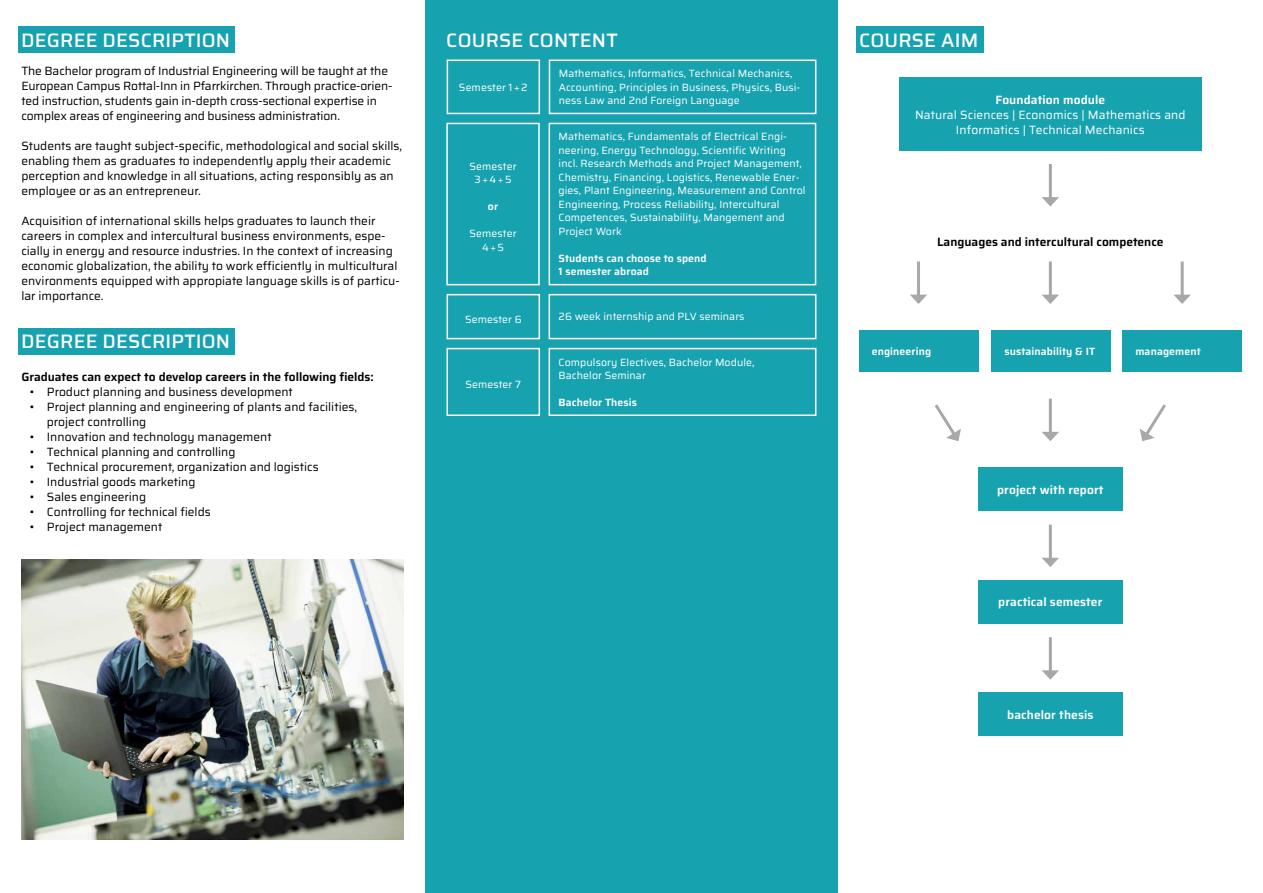
<style>
.page{position:relative;width:1263px;height:893px;background:#fff}
.page>*{position:absolute;margin:0;border:0;box-sizing:border-box;transform-origin:0 0}
.t1{font:500 19.5px "Saira";letter-spacing:.01em;color:#fff}
.t2{font:12px/15px "Saira";color:#000}
.t3{font:600 12px "Saira";color:#000}
.t4{font:12px/15px "Saira";letter-spacing:.01em;color:#fff;text-align:center}
.t5{font:600 12px "Saira";letter-spacing:.01em;color:#fff}
.t6{font:10.5px/13.5px "Saira";letter-spacing:.01em;color:#fff}
.t7{font:600 10.5px/13.5px "Saira";letter-spacing:.01em;color:#fff}
</style>
<div class="page">
<div style="left:18px;top:27px;width:217px;height:26px;background:#17a2b0"></div>
<div style="left:18px;top:328px;width:217px;height:27px;background:#17a2b0"></div>
<div style="left:856px;top:27px;width:127px;height:26px;background:#17a2b0"></div>
<img style="left:21px;top:560px;width:383px;height:280px">
<div style="left:899px;top:78px;width:303px;height:73px;background:#17a2b0"></div>
<div style="left:859px;top:330px;width:119px;height:42px;background:#17a2b0"></div>
<div style="left:1123px;top:330px;width:119px;height:42px;background:#17a2b0"></div>
<div style="left:992px;top:330px;width:119px;height:42px;background:#17a2b0"></div>
<hr style="left:1049px;top:164px;width:3px;height:36px;background:#a8a8a7">
<svg style="left:1042px;top:197px;width:17px;height:9px"></svg>
<hr style="left:1049px;top:261px;width:3px;height:36px;background:#a8a8a7">
<svg style="left:1042px;top:295px;width:17px;height:9px"></svg>
<hr style="left:917px;top:261px;width:3px;height:36px;background:#a8a8a7">
<svg style="left:910px;top:295px;width:17px;height:9px"></svg>
<hr style="left:1181px;top:261px;width:3px;height:36px;background:#a8a8a7">
<svg style="left:1174px;top:295px;width:17px;height:9px"></svg>
<hr style="left:1049px;top:399px;width:3px;height:35px;background:#a8a8a7">
<svg style="left:1042px;top:432px;width:17px;height:9px"></svg>
<svg style="left:935px;top:404px;width:26px;height:37px"></svg>
<svg style="left:1140px;top:404px;width:26px;height:37px"></svg>
<div style="left:978px;top:467px;width:145px;height:44px;background:#17a2b0"></div>
<div style="left:978px;top:580px;width:145px;height:43px;background:#17a2b0"></div>
<div style="left:978px;top:692px;width:145px;height:44px;background:#17a2b0"></div>
<hr style="left:1049px;top:525px;width:3px;height:35px;background:#a8a8a7">
<svg style="left:1042px;top:558px;width:17px;height:9px"></svg>
<hr style="left:1049px;top:637px;width:3px;height:36px;background:#a8a8a7">
<svg style="left:1042px;top:670px;width:17px;height:10px"></svg>
<div style="left:425px;top:0;width:413px;height:893px;background:#17a2b0"></div>
<div style="left:549px;top:60px;width:267px;height:54px;border:2px solid #fff"></div>
<div style="left:447px;top:60px;width:93px;height:54px;border:2px solid #fff"></div>
<div style="left:549px;top:123px;width:267px;height:162px;border:2px solid #fff"></div>
<div style="left:446px;top:123px;width:94px;height:162px;border:2px solid #fff"></div>
<div style="left:549px;top:294px;width:267px;height:45px;border:2px solid #fff"></div>
<div style="left:549px;top:348px;width:267px;height:68px;border:2px solid #fff"></div>
<div style="left:446px;top:294px;width:94px;height:45px;border:2px solid #fff"></div>
<div style="left:446px;top:348px;width:94px;height:68px;border:2px solid #fff"></div>
<h1 class="t1" style="left:21px;top:25px;width:210px">DEGREE DESCRIPTION</h1>
<p class="t2" style="left:21px;top:63px;width:373px">The Bachelor program of Industrial Engineering will be taught at the European Campus Rottal-Inn in Pfarrkirchen. Through practice-orien&shy;ted instruction, students gain in-depth cross-sectional expertise in complex areas of engineering and business administration.</p>
<p class="t2" style="left:21px;top:138px;width:382px">Students are taught subject-specific, methodological and social skills, enabling them as graduates to independently apply their academic perception and knowledge in all situations, acting responsibly as an employee or as an entrepreneur.</p>
<p class="t2" style="left:21px;top:213px;width:380px">Acquisition of international skills helps graduates to launch their careers in complex and intercultural business environments, espe&shy;cially in energy and resource industries. In the context of increasing economic globalization, the ability to work efficiently in multicultural environments equipped with appropiate language skills is of particu&shy;lar importance.</p>
<h1 class="t1" style="left:21px;top:327px;width:210px">DEGREE DESCRIPTION</h1>
<p class="t3" style="left:21px;top:367px;width:354px">Graduates can expect to develop careers in the following fields:</p>
<p class="t2" style="left:30px;top:384px;width:265px">• Product planning and business development</p>
<p class="t2" style="left:47px;top:399px;width:312px;text-indent:-17px">• Project planning and engineering of plants and facilities, project controlling</p>
<p class="t2" style="left:30px;top:429px;width:243px">• Innovation and technology management</p>
<p class="t2" style="left:30px;top:444px;width:207px">• Technical planning and controlling</p>
<p class="t2" style="left:30px;top:459px;width:290px">• Technical procurement, organization and logistics</p>
<p class="t2" style="left:30px;top:474px;width:167px">• Industrial goods marketing</p>
<p class="t2" style="left:30px;top:489px;width:118px">• Sales engineering</p>
<p class="t2" style="left:30px;top:504px;width:182px">• Controlling for technical fields</p>
<p class="t2" style="left:30px;top:519px;width:134px">• Project management</p>
<h1 class="t1" style="left:446px;top:25px;width:173px">COURSE CONTENT</h1>
<p class="t6" style="left:559px;top:67px;width:243px">Mathematics, Informatics, Technical Mechanics,<br>Accounting, Principles in Business, Physics, Busi&shy;ness Law and 2nd Foreign Language</p>
<p class="t6" style="left:459px;top:80px;width:70px">Semester 1 +2</p>
<p class="t6" style="left:469px;top:159px;width:49px;text-align:center">Semester<br>3+4+5</p>
<p class="t7" style="left:488px;top:199px;width:12px">or</p>
<p class="t6" style="left:469px;top:226px;width:49px;text-align:center">Semester<br>4+5</p>
<p class="t6" style="left:465px;top:312px;width:58px">Semester 6</p>
<p class="t6" style="left:465px;top:377px;width:57px">Semester 7</p>
<p class="t6" style="left:559px;top:130px;width:249px">Mathematics, Fundamentals of Electrical Engi&shy;neering, Energy Technology, Scientific Writing incl. Research Methods and Project Management, Chemistry, Financing, Logistics, Renewable Ener&shy;gies, Plant Engineering, Measurement and Control Engineering, Process Reliability, Intercultural Competences, Sustainability, Mangement and Project Work</p>
<p class="t7" style="left:559px;top:251px;width:150px">Students can choose to spend<br>1 semester abroad</p>
<p class="t6" style="left:559px;top:310px;width:187px">26 week internship and PLV seminars</p>
<p class="t6" style="left:559px;top:355px;width:198px">Compulsory Electives, Bachelor Module,<br>Bachelor Seminar</p>
<p class="t7" style="left:559px;top:395px;width:80px">Bachelor Thesis</p>
<h1 class="t1" style="left:859px;top:25px;width:121px">COURSE AIM</h1>
<p class="t5" style="left:995px;top:90px;width:111px">Foundation module</p>
<p class="t4" style="left:915px;top:107px;width:272px">Natural Sciences | Economics | Mathematics and<br>Informatics | Technical Mechanics</p>
<p class="t3" style="left:937px;top:233px;width:228px">Languages and intercultural competence</p>
<p class="t7" style="left:872px;top:344px;width:61px">engineering</p>
<p class="t7" style="left:1004px;top:344px;width:92px">sustainability &amp; IT</p>
<p class="t7" style="left:1135px;top:344px;width:67px">management</p>
<p class="t5" style="left:997px;top:480px;width:108px">project with report</p>
<p class="t5" style="left:998px;top:593px;width:106px">practical semester</p>
<p class="t5" style="left:1007px;top:705px;width:88px">bachelor thesis</p>
</div>
